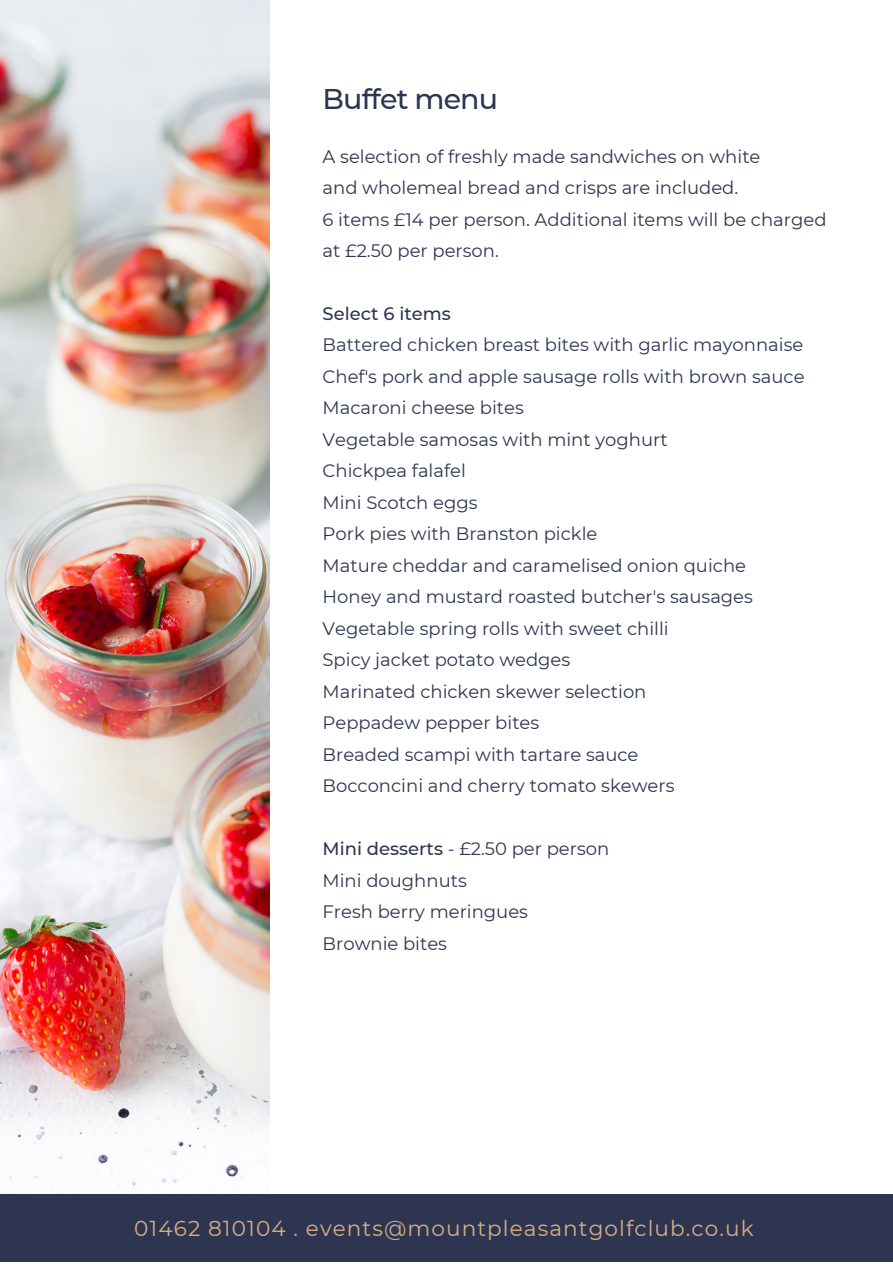
<style>
.page{position:relative;width:893px;height:1264px;background:#fff}
.page>*{position:absolute;margin:0;border:0;box-sizing:border-box;transform-origin:0 0}
.t1{font:500 28.5px "Montserrat";letter-spacing:-.03em;color:#2e3551}
.t2{font:21.6px "Montserrat";letter-spacing:.05em;color:#d8ad83}
.t3{font:18px/31.5px "Montserrat";color:#2e3551}
.t4{font:500 18px "Montserrat";color:#2e3551}
.s1{font-weight:500}
</style>
<div class="page">
<img style="left:0;top:0;width:269px;height:1188px">
<div style="left:0;top:1194px;width:892px;height:68px;background:#2e3551"></div>
<h1 class="t1" style="left:322px;top:81px;width:177px">Buffet menu</h1>
<p class="t3" style="left:322px;top:140px;width:505px">A selection of freshly made sandwiches on white<br>and wholemeal bread and crisps are included.<br>6 items £14 per person. Additional items will be charged at £2.50 per person.</p>
<p class="t4" style="left:322px;top:302px;width:130px">Select 6 items</p>
<p class="t3" style="left:322px;top:329px;width:483px">Battered chicken breast bites with garlic mayonnaise Chef's pork and apple sausage rolls with brown sauce Macaroni cheese bites<br>Vegetable samosas with mint yoghurt<br>Chickpea falafel<br>Mini Scotch eggs<br>Pork pies with Branston pickle<br>Mature cheddar and caramelised onion quiche Honey and mustard roasted butcher's sausages Vegetable spring rolls with sweet chilli<br>Spicy jacket potato wedges<br>Marinated chicken skewer selection<br>Peppadew pepper bites<br>Breaded scampi with tartare sauce<br>Bocconcini and cherry tomato skewers</p>
<p class="t3" style="left:322px;top:833px;width:288px"><span class="s1">Mini desserts</span> - £2.50 per person<br>Mini doughnuts<br>Fresh berry meringues<br>Brownie bites</p>
<p class="t2" style="left:134px;top:1215px;width:621px">01462 810104 . events@mountpleasantgolfclub.co.uk</p>
</div>
